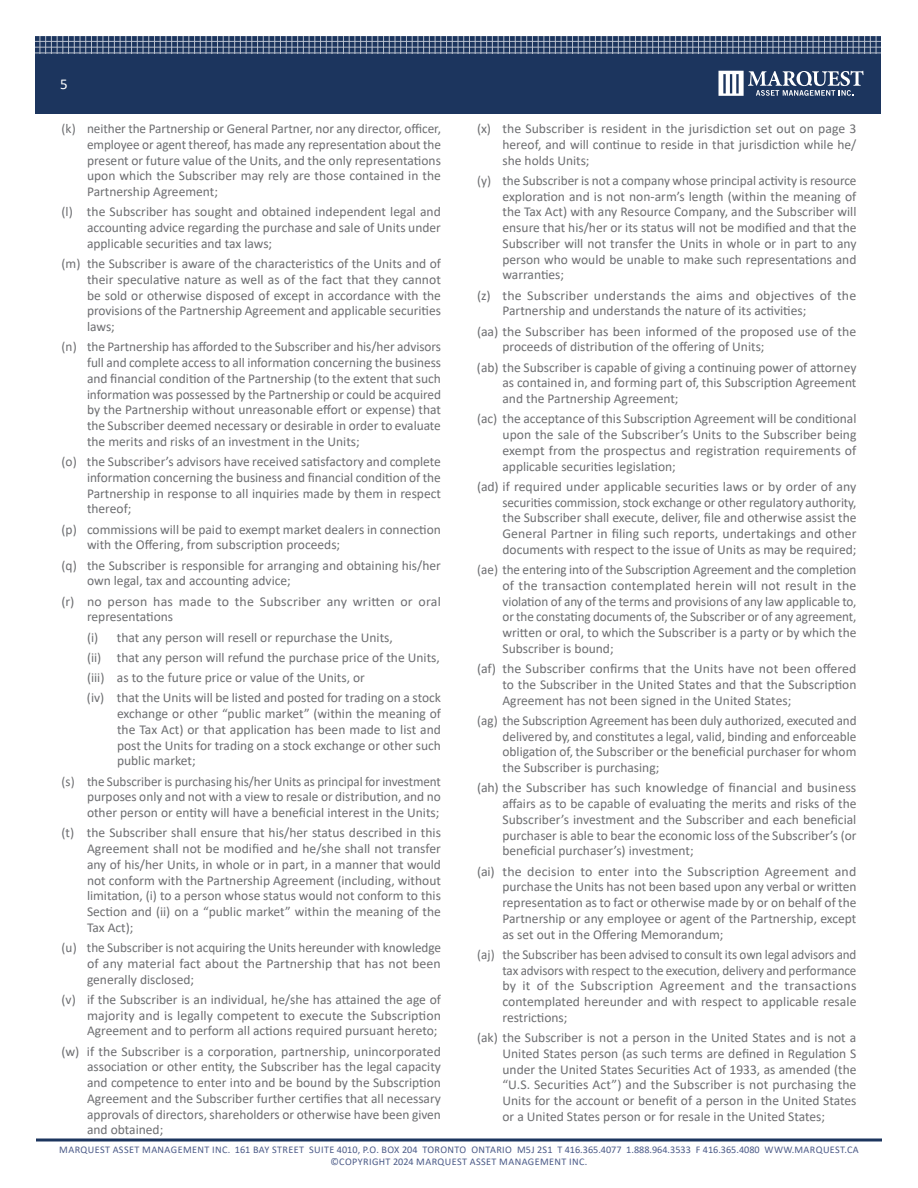
<style>
.page{position:relative;width:918px;height:1188px;background:#fff}
.page>*{position:absolute;margin:0;border:0;box-sizing:border-box;transform-origin:0 0}
.t1{font:15px "Calibri";color:#fff}
.t2{font:13.5px/15.8px "Calibri";color:#6d6e71;text-align:justify}
.t3{font:10.2px/12px "Calibri";letter-spacing:.04em;color:#4b5a87;text-align:center}
</style>
<div class="page">
<div style="left:35px;top:36px;width:846px;height:78px;background:#1c355e"></div>
<hr style="left:34px;top:53px;width:847px;height:1px;background:#fff">
<hr style="left:34px;top:58px;width:847px;height:1px;background:#fff">
<hr style="left:34px;top:64px;width:847px;height:1px;background:#fff">
<hr style="left:34px;top:70px;width:847px;height:1px;background:#fff">
<hr style="left:34px;top:76px;width:847px;height:1px;background:#fff">
<hr style="left:34px;top:81px;width:847px;height:1px;background:#fff">
<hr style="left:34px;top:87px;width:847px;height:1px;background:#fff">
<hr style="left:34px;top:93px;width:847px;height:1px;background:#fff">
<hr style="left:34px;top:99px;width:847px;height:1px;background:#fff">
<hr style="left:34px;top:105px;width:847px;height:1px;background:#fff">
<hr style="left:34px;top:110px;width:847px;height:1px;background:#fff">
<svg style="left:35px;top:36px;width:846px;height:17px"></svg>
<svg style="left:719px;top:71px;width:145px;height:25px"></svg>
<svg style="left:36px;top:1138px;width:846px;height:4px;background:#546786"></svg>
<p class="t1" style="left:60px;top:73px;width:9px">5</p>
<p class="t2" style="left:87px;top:120px;width:356px;text-indent:-26px">(k) neither the Partnership or General Partner, nor any director, officer, employee or agent thereof, has made any representation about the present or future value of the Units, and the only representations upon which the Subscriber may rely are those contained in the Partnership Agreement;</p>
<p class="t2" style="left:87px;top:204px;width:355px;text-indent:-26px">(l) the Subscriber has sought and obtained independent legal and accounting advice regarding the purchase and sale of Units under applicable securities and tax laws;</p>
<p class="t2" style="left:87px;top:255px;width:356px;text-indent:-26px">(m) the Subscriber is aware of the characteristics of the Units and of their speculative nature as well as of the fact that they cannot be sold or otherwise disposed of except in accordance with the provisions of the Partnership Agreement and applicable securities laws;</p>
<p class="t2" style="left:87px;top:339px;width:356px;text-indent:-26px">(n) the Partnership has afforded to the Subscriber and his/her advisors full and complete access to all information concerning the business and financial condition of the Partnership (to the extent that such information was possessed by the Partnership or could be acquired by the Partnership without unreasonable effort or expense) that the Subscriber deemed necessary or desirable in order to evaluate the merits and risks of an investment in the Units;</p>
<p class="t2" style="left:87px;top:453px;width:356px;text-indent:-26px">(o) the Subscriber’s advisors have received satisfactory and complete information concerning the business and financial condition of the Partnership in response to all inquiries made by them in respect thereof;</p>
<p class="t2" style="left:87px;top:521px;width:355px;text-indent:-26px">(p) commissions will be paid to exempt market dealers in connection with the Offering, from subscription proceeds;</p>
<p class="t2" style="left:87px;top:557px;width:355px;text-indent:-26px">(q) the Subscriber is responsible for arranging and obtaining his/her own legal, tax and accounting advice;</p>
<p class="t2" style="left:87px;top:593px;width:355px;text-indent:-26px">(r) no person has made to the Subscriber any written or oral representations</p>
<p class="t2" style="left:87px;top:627px;width:356px;line-height:20.2px;text-align:left">(i) that any person will resell or repurchase the Units,<br>(ii) that any person will refund the purchase price of the Units, (iii) as to the future price or value of the Units, or<br>(iv) that the Units will be listed and posted for trading on a stock</p>
<p class="t2" style="left:117px;top:705px;width:325px">exchange or other “public market” (within the meaning of the Tax Act) or that application has been made to list and post the Units for trading on a stock exchange or other such public market;</p>
<p class="t2" style="left:87px;top:773px;width:356px;text-indent:-26px">(s) the Subscriber is purchasing his/her Units as principal for investment purposes only and not with a view to resale or distribution, and no other person or entity will have a beneficial interest in the Units;</p>
<p class="t2" style="left:87px;top:825px;width:355px;text-indent:-26px">(t) the Subscriber shall ensure that his/her status described in this Agreement shall not be modified and he/she shall not transfer any of his/her Units, in whole or in part, in a manner that would not conform with the Partnership Agreement (including, without limitation, (i) to a person whose status would not conform to this Section and (ii) on a “public market” within the meaning of the Tax Act);</p>
<p class="t2" style="left:87px;top:939px;width:356px;text-indent:-26px">(u) the Subscriber is not acquiring the Units hereunder with knowledge of any material fact about the Partnership that has not been generally disclosed;</p>
<p class="t2" style="left:87px;top:991px;width:355px;text-indent:-26px">(v) if the Subscriber is an individual, he/she has attained the age of majority and is legally competent to execute the Subscription Agreement and to perform all actions required pursuant hereto;</p>
<p class="t2" style="left:87px;top:1043px;width:356px;text-indent:-26px">(w) if the Subscriber is a corporation, partnership, unincorporated association or other entity, the Subscriber has the legal capacity and competence to enter into and be bound by the Subscription Agreement and the Subscriber further certifies that all necessary approvals of directors, shareholders or otherwise have been given and obtained;</p>
<p class="t2" style="left:502px;top:120px;width:355px;text-indent:-26px">(x) the Subscriber is resident in the jurisdiction set out on page 3 hereof, and will continue to reside in that jurisdiction while he/ she holds Units;</p>
<p class="t2" style="left:502px;top:172px;width:356px;text-indent:-26px">(y) the Subscriber is not a company whose principal activity is resource exploration and is not non-arm’s length (within the meaning of the Tax Act) with any Resource Company, and the Subscriber will ensure that his/her or its status will not be modified and that the Subscriber will not transfer the Units in whole or in part to any person who would be unable to make such representations and warranties;</p>
<p class="t2" style="left:502px;top:287px;width:355px;text-indent:-26px">(z) the Subscriber understands the aims and objectives of the<br>Partnership and understands the nature of its activities;</p>
<p class="t2" style="left:502px;top:323px;width:355px;text-indent:-26px">(aa) the Subscriber has been informed of the proposed use of the proceeds of distribution of the offering of Units;</p>
<p class="t2" style="left:502px;top:359px;width:356px;text-indent:-26px">(ab) the Subscriber is capable of giving a continuing power of attorney as contained in, and forming part of, this Subscription Agreement and the Partnership Agreement;</p>
<p class="t2" style="left:502px;top:411px;width:356px;text-indent:-26px">(ac) the acceptance of this Subscription Agreement will be conditional upon the sale of the Subscriber’s Units to the Subscriber being exempt from the prospectus and registration requirements of applicable securities legislation;</p>
<p class="t2" style="left:502px;top:478px;width:356px;text-indent:-26px">(ad) if required under applicable securities laws or by order of any securities commission, stock exchange or other regulatory authority, the Subscriber shall execute, deliver, file and otherwise assist the General Partner in filing such reports, undertakings and other documents with respect to the issue of Units as may be required;</p>
<p class="t2" style="left:502px;top:561px;width:356px;text-indent:-26px">(ae) the entering into of the Subscription Agreement and the completion of the transaction contemplated herein will not result in the violation of any of the terms and provisions of any law applicable to, or the constating documents of, the Subscriber or of any agreement, written or oral, to which the Subscriber is a party or by which the Subscriber is bound;</p>
<p class="t2" style="left:502px;top:660px;width:355px;text-indent:-26px">(af) the Subscriber confirms that the Units have not been offered to the Subscriber in the United States and that the Subscription Agreement has not been signed in the United States;</p>
<p class="t2" style="left:502px;top:712px;width:356px;text-indent:-26px">(ag) the Subscription Agreement has been duly authorized, executed and delivered by, and constitutes a legal, valid, binding and enforceable obligation of, the Subscriber or the beneficial purchaser for whom the Subscriber is purchasing;</p>
<p class="t2" style="left:502px;top:780px;width:356px;text-indent:-26px">(ah) the Subscriber has such knowledge of financial and business affairs as to be capable of evaluating the merits and risks of the Subscriber’s investment and the Subscriber and each beneficial purchaser is able to bear the economic loss of the Subscriber’s (or beneficial purchaser’s) investment;</p>
<p class="t2" style="left:502px;top:863px;width:356px;text-indent:-26px">(ai) the decision to enter into the Subscription Agreement and purchase the Units has not been based upon any verbal or written representation as to fact or otherwise made by or on behalf of the Partnership or any employee or agent of the Partnership, except as set out in the Offering Memorandum;</p>
<p class="t2" style="left:502px;top:946px;width:356px;text-indent:-26px">(aj) the Subscriber has been advised to consult its own legal advisors and tax advisors with respect to the execution, delivery and performance by it of the Subscription Agreement and the transactions contemplated hereunder and with respect to applicable resale restrictions;</p>
<p class="t2" style="left:502px;top:1029px;width:356px;text-indent:-26px">(ak) the Subscriber is not a person in the United States and is not a United States person (as such terms are defined in Regulation S under the United States Securities Act of 1933, as amended (the “U.S. Securities Act”) and the Subscriber is not purchasing the Units for the account or benefit of a person in the United States or a United States person or for resale in the United States;</p>
<p class="t3" style="left:59px;top:1143px;width:801px">MARQUEST ASSET MANAGEMENT INC. 161 BAY STREET SUITE 4010, P.O. BOX 204 TORONTO ONTARIO M5J 2S1 T 416.365.4077 1.888.964.3533 F 416.365.4080 WWW.MARQUEST.CA ©COPYRIGHT 2024 MARQUEST ASSET MANAGEMENT INC.</p>
</div>
